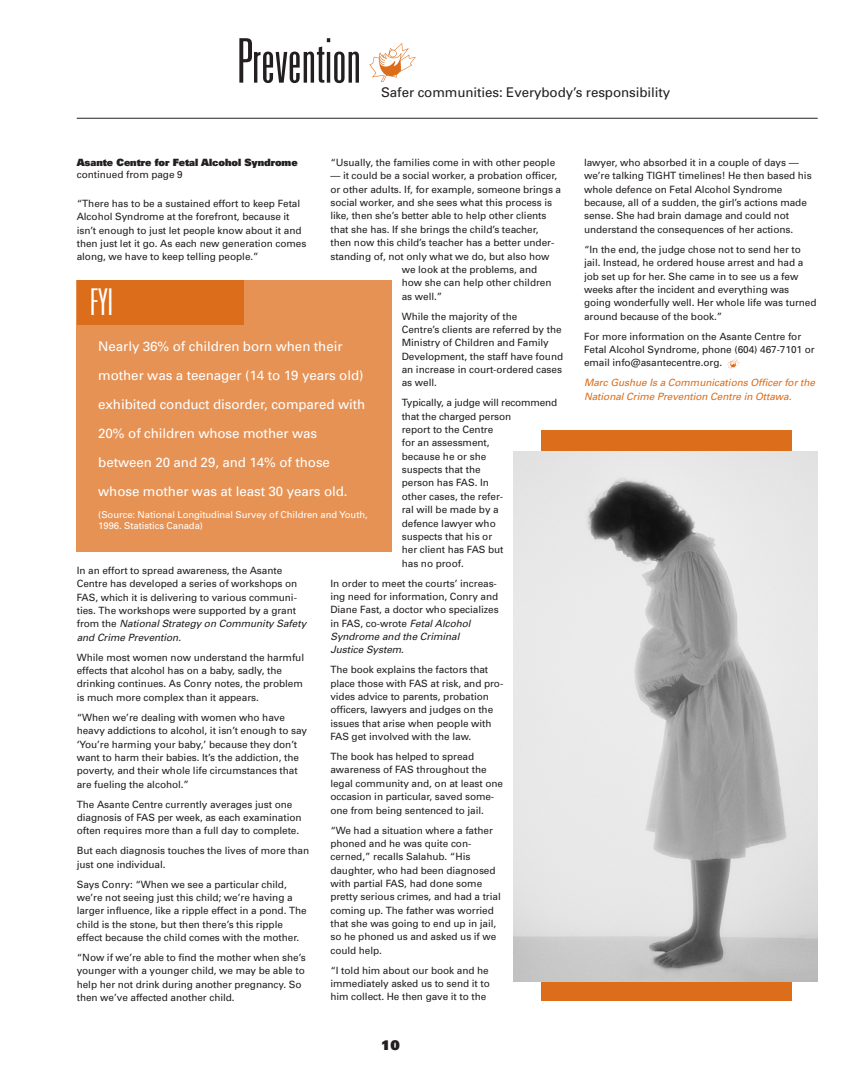
<style>
.page{position:relative;width:855px;height:1080px;background:#fff}
.page>*{position:absolute;margin:0;border:0;box-sizing:border-box;transform-origin:0 0}
.t1{font:66.75px "U49";color:#231f20}
.t2{font:40px "U49";color:#fff}
.t3{font:13.38px/28.9px "Univers";letter-spacing:-.005em;color:#fff}
.t4{font:13.38px "Univers";letter-spacing:-.005em;color:#231f20}
.t5{font:900 13.38px "Univers";color:#231f20}
.t6{font:10px/13.4px "Univers";letter-spacing:-.005em;color:#231f20}
.t7{font:italic 10px/13.4px "Univers";letter-spacing:-.005em;color:#db6d1b}
.t8{font:900 10px "Univers";letter-spacing:-.005em;color:#231f20}
.t9{font:9.5px/11.1px "Univers";letter-spacing:-.005em;color:#fff}
.s1{font-style:italic}
</style>
<div class="page">
<hr style="left:77px;top:118px;width:741px;height:1px;background:#231f20">
<img style="left:369px;top:43px;width:47px;height:39px">
<svg style="left:727px;top:358px;width:13px;height:11px"></svg>
<div style="left:541px;top:431px;width:251px;height:570px;background:#db6d1b"></div>
<img style="left:514px;top:452px;width:304px;height:530px">
<div style="left:77px;top:280px;width:315px;height:271px;background:#e69254"></div>
<div style="left:77px;top:280px;width:167px;height:45px;background:#db6d1b"></div>
<h1 class="t1" style="left:237px;top:38px;width:126px">Prevention</h1>
<h3 class="t4" style="left:381px;top:88px;width:291px">Safer communities: Everybody’s responsibility</h3>
<p class="t8" style="left:77px;top:159px;width:222px">Asante Centre for Fetal Alcohol Syndrome</p>
<p class="t6" style="left:77px;top:169px;width:107px">continued from page 9</p>
<p class="t6" style="left:330px;top:157px;width:226px">“Usually, the families come in with other people</p>
<p class="t6" style="left:330px;top:170px;width:228px">— it could be a social worker, a probation officer,</p>
<p class="t6" style="left:330px;top:183px;width:232px">or other adults. If, for example, someone brings a</p>
<p class="t6" style="left:330px;top:197px;width:223px">social worker, and she sees what this process is</p>
<p class="t6" style="left:330px;top:210px;width:218px">like, then she’s better able to help other clients</p>
<p class="t6" style="left:330px;top:223px;width:210px">that she has. If she brings the child’s teacher,</p>
<p class="t6" style="left:330px;top:237px;width:225px">then now this child’s teacher has a better under-</p>
<p class="t6" style="left:330px;top:250px;width:221px">standing of, not only what we do, but also how</p>
<p class="t6" style="left:402px;top:264px;width:137px">we look at the problems, and</p>
<p class="t6" style="left:402px;top:277px;width:151px">how she can help other children</p>
<p class="t6" style="left:402px;top:290px;width:42px">as well.”</p>
<p class="t6" style="left:402px;top:310px;width:163px">While the majority of the<br>Centre’s clients are referred by the<br>Ministry of Children and Family<br>Development, the staff have found an increase in court-ordered cases as well.</p>
<p class="t6" style="left:402px;top:397px;width:157px">Typically, a judge will recommend that the charged person<br>report to the Centre<br>for an assessment,<br>because he or she<br>suspects that the<br>person has FAS. In<br>other cases, the refer-<br>ral will be made by a<br>defence lawyer who<br>suspects that his or<br>her client has FAS but<br>has no proof.</p>
<p class="t6" style="left:330px;top:577px;width:170px">In order to meet the courts’ increas&shy;ing need for information, Conry and<br>Diane Fast, a doctor who specializes in FAS, co-wrote <span class="s1">Fetal Alcohol<br>Syndrome and the Criminal<br>Justice System</span>.</p>
<p class="t6" style="left:330px;top:664px;width:174px">The book explains the factors that place those with FAS at risk, and pro&shy;vides advice to parents, probation officers, lawyers and judges on the issues that arise when people with FAS get involved with the law.</p>
<p class="t6" style="left:330px;top:751px;width:174px">The book has helped to spread awareness of FAS throughout the legal community and, on at least one occasion in particular, saved some&shy;one from being sentenced to jail.</p>
<p class="t6" style="left:330px;top:824px;width:172px">“We had a situation where a father phoned and he was quite con&shy;cerned,” recalls Salahub. “His daughter, who had been diagnosed with partial FAS, had done some pretty serious crimes, and had a trial coming up. The father was worried that she was going to end up in jail, so he phoned us and asked us if we could help.</p>
<p class="t6" style="left:330px;top:964px;width:161px;text-align:justify">“I told him about our book and he immediately asked us to send it to him collect. He then gave it to the</p>
<p class="t6" style="left:77px;top:198px;width:231px">“There has to be a sustained effort to keep Fetal Alcohol Syndrome at the forefront, because it isn’t enough to just let people know about it and then just let it go. As each new generation comes along, we have to keep telling people.”</p>
<h2 class="t2" style="left:90px;top:288px;width:24px">FYI</h2>
<h3 class="t3" style="left:98px;top:333px;width:269px">Nearly 36% of children born when their mother was a teenager (14 to 19 years old) exhibited conduct disorder, compared with 20% of children whose mother was between 20 and 29, and 14% of those whose mother was at least 30 years old.</h3>
<p class="t9" style="left:98px;top:510px;width:271px">(Source: National Longitudinal Survey of Children and Youth,<br>1996. Statistics Canada)</p>
<p class="t6" style="left:77px;top:565px;width:231px">In an effort to spread awareness, the Asante Centre has developed a series of workshops on FAS, which it is delivering to various communi&shy;ties. The workshops were supported by a grant from the <span class="s1">National Strategy on Community Safety and Crime Prevention</span>.</p>
<p class="t6" style="left:77px;top:651px;width:229px">While most women now understand the harmful effects that alcohol has on a baby, sadly, the drinking continues. As Conry notes, the problem is much more complex than it appears.</p>
<p class="t6" style="left:77px;top:712px;width:232px">“When we’re dealing with women who have heavy addictions to alcohol, it isn’t enough to say ‘You’re harming your baby,’ because they don’t want to harm their babies. It’s the addiction, the poverty, and their whole life circumstances that are fueling the alcohol.”</p>
<p class="t6" style="left:77px;top:798px;width:226px">The Asante Centre currently averages just one diagnosis of FAS per week, as each examination often requires more than a full day to complete.</p>
<p class="t6" style="left:77px;top:845px;width:234px">But each diagnosis touches the lives of more than just one individual.</p>
<p class="t6" style="left:77px;top:878px;width:231px">Says Conry: “When we see a particular child, we’re not seeing just this child; we’re having a larger influence, like a ripple effect in a pond. The child is the stone, but then there’s this ripple effect because the child comes with the mother.</p>
<p class="t6" style="left:77px;top:952px;width:230px">“Now if we’re able to find the mother when she’s younger with a younger child, we may be able to help her not drink during another pregnancy. So then we’ve affected another child.</p>
<h3 class="t5" style="left:381px;top:1040px;width:20px">10</h3>
<p class="t6" style="left:584px;top:157px;width:229px">lawyer, who absorbed it in a couple of days — we’re talking TIGHT timelines! He then based his whole defence on Fetal Alcohol Syndrome because, all of a sudden, the girl’s actions made sense. She had brain damage and could not understand the consequences of her actions.</p>
<p class="t6" style="left:584px;top:243px;width:234px">“In the end, the judge chose not to send her to jail. Instead, he ordered house arrest and had a job set up for her. She came in to see us a few weeks after the incident and everything was going wonderfully well. Her whole life was turned around because of the book.”</p>
<p class="t6" style="left:584px;top:330px;width:232px">For more information on the Asante Centre for<br>Fetal Alcohol Syndrome, phone (604) 467-7101 or email info@asantecentre.org.</p>
<p class="t7" style="left:584px;top:377px;width:232px">Marc Gushue Is a Communications Officer for the<br>National Crime Prevention Centre in Ottawa.</p>
</div>
